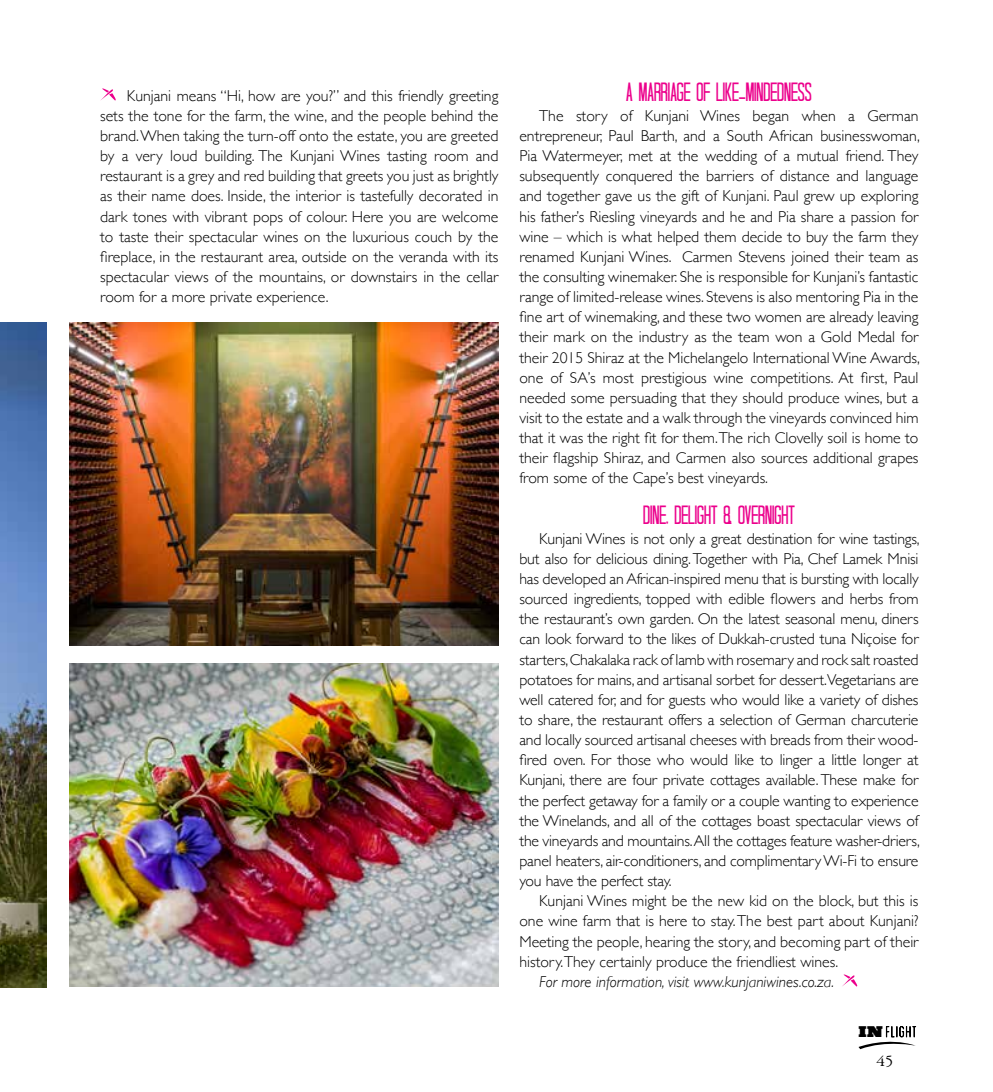
<style>
.page{position:relative;width:993px;height:1092px;background:#fff}
.page>*{position:absolute;margin:0;border:0;box-sizing:border-box;transform-origin:0 0}
.t1{font:condensed 26.25px "Tall Dark And Handsome";color:#ec008c}
.t2{font:17.5px "American Garamond BT";color:#000}
.t3{font:300 15.75px/20.1px "Gill Sans";color:#000;text-align:justify}
.t4{font:italic 300 15.75px "Gill Sans";color:#000}
</style>
<div class="page">
<svg style="left:858px;top:1026px;width:57px;height:23px"></svg>
<svg style="left:100px;top:88px;width:16px;height:13px"></svg>
<svg style="left:842px;top:974px;width:15px;height:12px"></svg>
<img style="left:0;top:322px;width:46px;height:665px">
<img style="left:69px;top:322px;width:429px;height:323px">
<img style="left:69px;top:663px;width:429px;height:323px">
<p class="t3" style="left:100px;top:85px;width:399px;text-indent:27px">Kunjani means “Hi, how are you?” and this friendly greeting sets the tone for the farm, the wine, and the people behind the brand. When taking the turn-off onto the estate, you are greeted by a very loud building. The Kunjani Wines tasting room and restaurant is a grey and red building that greets you just as brightly as their name does. Inside, the interior is tastefully decorated in dark tones with vibrant pops of colour. Here you are welcome to taste their spectacular wines on the luxurious couch by the fireplace, in the restaurant area, outside on the veranda with its spectacular views of the mountains, or downstairs in the cellar room for a more private experience.</p>
<h1 class="t1" style="left:626px;top:76px;width:187px">A MARRIAGE OF LIKE-MINDEDNESS</h1>
<p class="t3" style="left:519px;top:105px;width:402px;text-indent:20px">The story of Kunjani Wines began when a German entrepreneur, Paul Barth, and a South African businesswoman, Pia Watermeyer, met at the wedding of a mutual friend. They subsequently conquered the barriers of distance and language and together gave us the gift of Kunjani. Paul grew up exploring his father’s Riesling vineyards and he and Pia share a passion for wine – which is what helped them decide to buy the farm they renamed Kunjani Wines. Carmen Stevens joined their team as the consulting winemaker. She is responsible for Kunjani’s fantastic range of limited-release wines. Stevens is also mentoring Pia in the fine art of winemaking, and these two women are already leaving their mark on the industry as the team won a Gold Medal for their 2015 Shiraz at the Michelangelo International Wine Awards, one of SA’s most prestigious wine competitions. At first, Paul needed some persuading that they should produce wines, but a visit to the estate and a walk through the vineyards convinced him that it was the right fit for them.The rich Clovelly soil is home to their flagship Shiraz, and Carmen also sources additional grapes from some of the Cape’s best vineyards.</p>
<h1 class="t1" style="left:643px;top:499px;width:153px">DINE, DELIGHT &amp; OVERNIGHT</h1>
<p class="t3" style="left:519px;top:527px;width:402px;text-indent:20px">Kunjani Wines is not only a great destination for wine tastings, but also for delicious dining. Together with Pia, Chef Lamek Mnisi has developed an African-inspired menu that is bursting with locally sourced ingredients, topped with edible flowers and herbs from the restaurant’s own garden. On the latest seasonal menu, diners can look forward to the likes of Dukkah-crusted tuna Niçoise for starters, Chakalaka rack of lamb with rosemary and rock salt roasted potatoes for mains, and artisanal sorbet for dessert.Vegetarians are well catered for, and for guests who would like a variety of dishes to share, the restaurant offers a selection of German charcuterie and locally sourced artisanal cheeses with breads from their wood&shy;fired oven. For those who would like to linger a little longer at Kunjani, there are four private cottages available. These make for the perfect getaway for a family or a couple wanting to experience the Winelands, and all of the cottages boast spectacular views of the vineyards and mountains. All the cottages feature washer-driers, panel heaters, air-conditioners, and complimentary Wi-Fi to ensure you have the perfect stay.</p>
<p class="t3" style="left:519px;top:890px;width:400px;text-indent:20px">Kunjani Wines might be the new kid on the block, but this is one wine farm that is here to stay. The best part about Kunjani?<br>Meeting the people, hearing the story, and becoming part of their history.They certainly produce the friendliest wines.</p>
<p class="t4" style="left:539px;top:972px;width:296px">For more information, visit www.kunjaniwines.co.za.</p>
<p class="t2" style="left:876px;top:1050px;width:19px">45</p>
</div>
